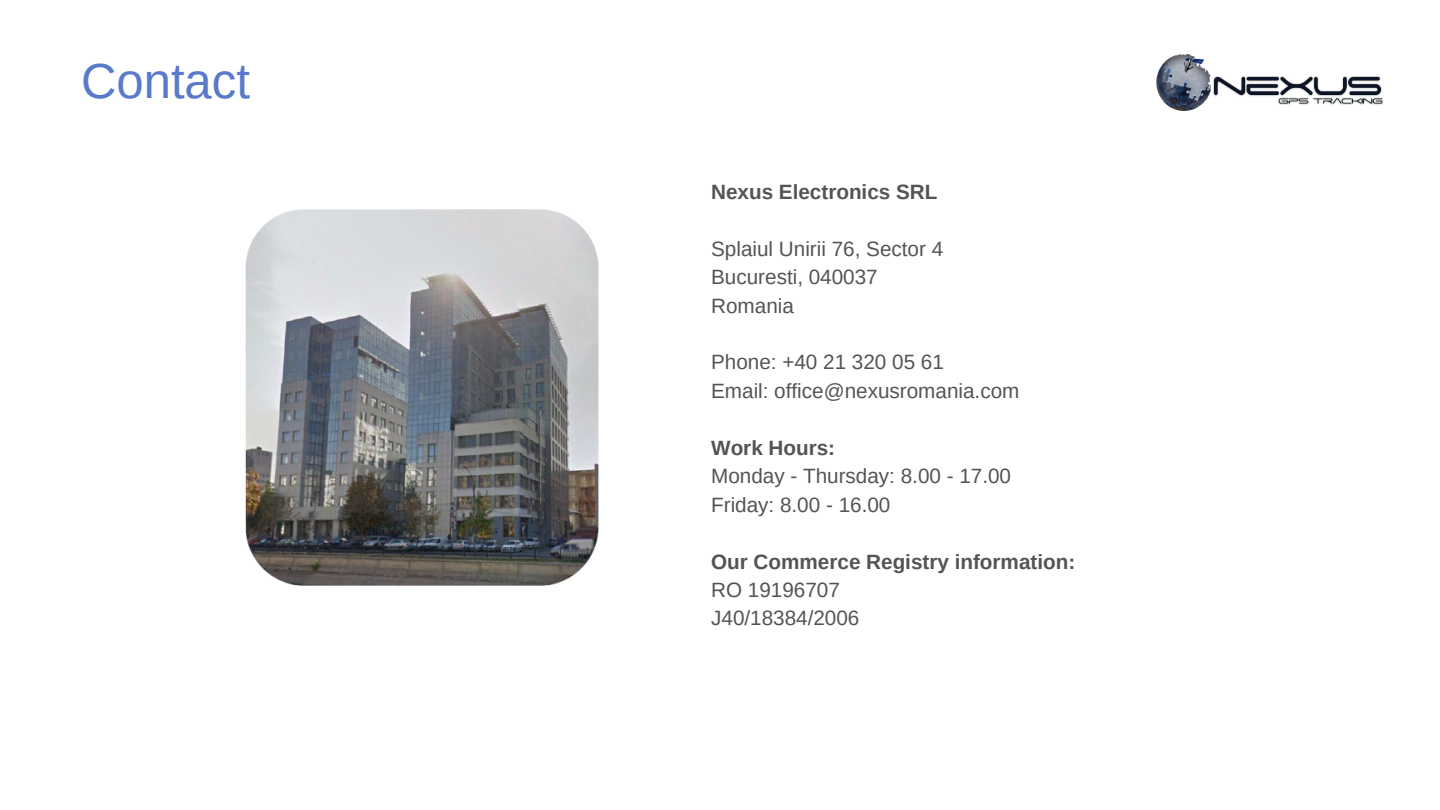
<style>
.page{position:relative;width:1440px;height:810px;background:#fff}
.page>*{position:absolute;margin:0;border:0;box-sizing:border-box;transform-origin:0 0}
.t1{font:49.1px "Arimo";color:#597aca}
.t2{font:20.7px "Arimo";color:#545454}
.t3{font:700 20.7px "Arimo";color:#545454}
</style>
<div class="page">
<img style="left:1157px;top:55px;width:226px;height:55px">
<img style="left:245px;top:209px;width:354px;height:377px">
<p class="t1" style="left:81px;top:53px;width:171px">Contact</p>
<p class="t3" style="left:711px;top:180px;width:228px">Nexus Electronics SRL</p>
<p class="t2" style="left:711px;top:237px;width:234px">Splaiul Unirii 76, Sector 4</p>
<p class="t2" style="left:711px;top:265px;width:168px">Bucuresti, 040037</p>
<p class="t2" style="left:711px;top:294px;width:84px">Romania</p>
<p class="t2" style="left:711px;top:351px;width:234px">Phone: +40 21 320 05 61</p>
<p class="t2" style="left:711px;top:379px;width:310px">Email: office@nexusromania.com</p>
<p class="t3" style="left:711px;top:436px;width:126px">Work Hours:</p>
<p class="t2" style="left:711px;top:464px;width:301px">Monday - Thursday: 8.00 - 17.00</p>
<p class="t2" style="left:711px;top:493px;width:181px">Friday: 8.00 - 16.00</p>
<p class="t3" style="left:711px;top:550px;width:366px">Our Commerce Registry information:</p>
<p class="t2" style="left:711px;top:578px;width:130px">RO 19196707</p>
<p class="t2" style="left:711px;top:607px;width:150px">J40/18384/2006</p>
</div>
